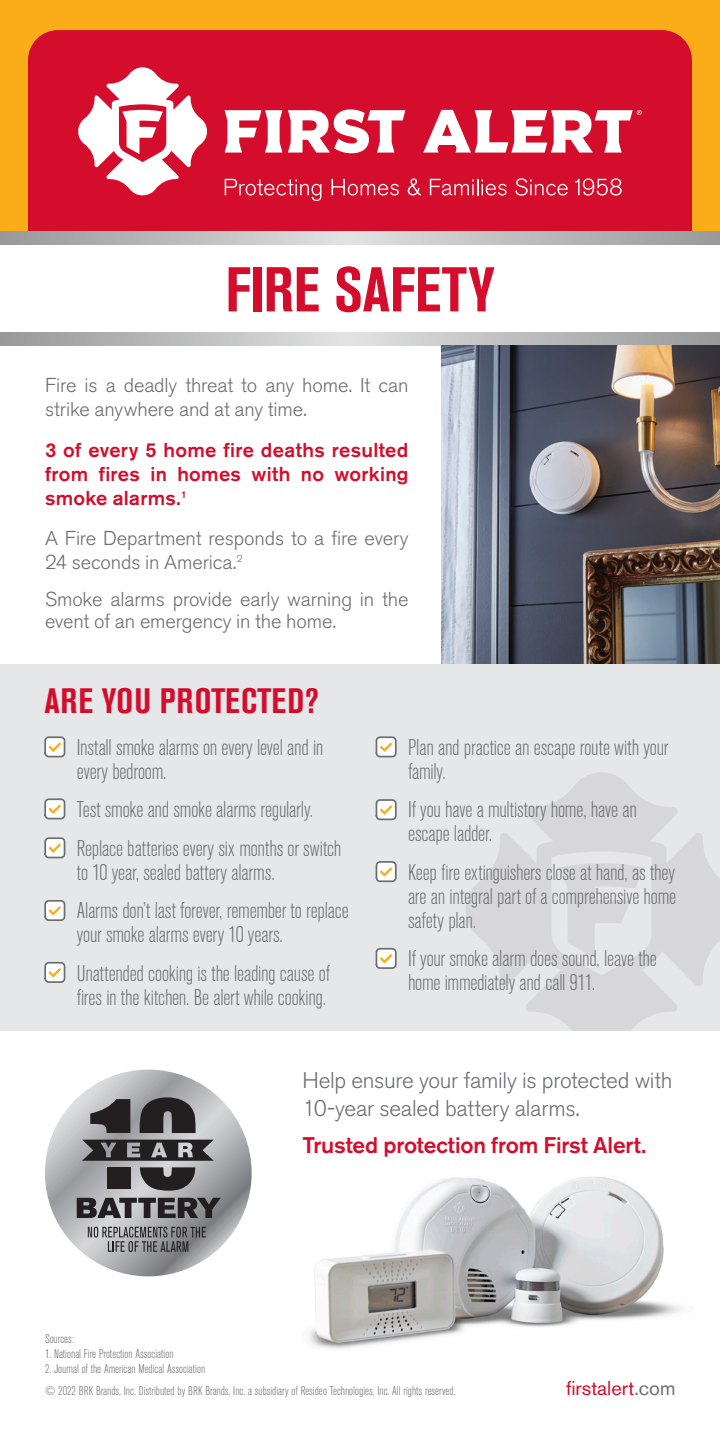
<style>
.page{position:relative;width:720px;height:1440px;background:#fff}
.page>*{position:absolute;margin:0;border:0;box-sizing:border-box;transform-origin:0 0}
.t1{font:700 condensed 62.5px "Akzidenz Grotesk BE";letter-spacing:.005em;color:#d30d2b}
.t2{font:700 condensed 35px "Akzidenz Grotesk BE";letter-spacing:.02em;color:#d30d2b}
.t3{font:300 condensed 22.5px/24px "Akzidenz Grotesk BE";letter-spacing:-.005em;color:#6c6d70}
.t4{font:300 22.5px/27.5px "Akzidenz Grotesk BE";letter-spacing:-.01em;color:#6c6d70}
.t5{font:500 22.5px "Akzidenz Grotesk BE";letter-spacing:-.01em;color:#d30d2b}
.t6{font:300 20px/24px "Akzidenz Grotesk BE";letter-spacing:-.005em;color:#6c6d70}
.t7{font:500 20px/24px "Akzidenz Grotesk BE";letter-spacing:.015em;color:#d30d2b;text-align:justify}
.t8{font:20px "Akzidenz Grotesk BE";color:#d30d2b}
.t9{font:300 condensed 12.5px/22px "Akzidenz Grotesk BE";color:#6c6d70}
.s1{color:#6c6d70}
</style>
<div class="page">
<div style="left:0;top:664px;width:720px;height:368px;background:#e6e7e9"></div>
<svg style="left:466px;top:772px;width:254px;height:260px;fill:#d7d7d9"></svg>
<svg style="left:559px;top:862px;width:85px;height:96px"></svg>
<div style="left:0;top:0;width:720px;height:345px;background:#faad19"></div>
<img style="left:309px;top:1176px;width:372px;height:173px">
<div style="left:28px;top:30px;width:664px;height:299px;background:#d30d2b;border-radius:30px"></div>
<svg style="left:0;top:232px;width:720px;height:113px;background:#bbbcbd"></svg>
<div style="left:0;top:245px;width:720px;height:87px;background:#fff"></div>
<img style="left:442px;top:345px;width:278px;height:319px">
<div style="left:376px;top:736px;width:21px;height:21px;background:#fff;border:2px solid #6c6d70;border-radius:4px"></div>
<svg style="left:380px;top:742px;width:12px;height:10px"></svg>
<div style="left:376px;top:799px;width:21px;height:21px;background:#fff;border:2px solid #6c6d70;border-radius:4px"></div>
<svg style="left:380px;top:805px;width:12px;height:10px"></svg>
<div style="left:376px;top:861px;width:21px;height:21px;background:#fff;border:2px solid #6c6d70;border-radius:4px"></div>
<svg style="left:380px;top:867px;width:12px;height:10px"></svg>
<div style="left:376px;top:948px;width:21px;height:21px;background:#fff;border:2px solid #6c6d70;border-radius:4px"></div>
<svg style="left:380px;top:954px;width:12px;height:10px"></svg>
<div style="left:44px;top:736px;width:21px;height:21px;background:#fff;border:2px solid #6c6d70;border-radius:4px"></div>
<svg style="left:48px;top:742px;width:13px;height:10px"></svg>
<div style="left:44px;top:798px;width:21px;height:21px;background:#fff;border:2px solid #6c6d70;border-radius:4px"></div>
<svg style="left:48px;top:804px;width:13px;height:10px"></svg>
<div style="left:44px;top:837px;width:21px;height:21px;background:#fff;border:2px solid #6c6d70;border-radius:4px"></div>
<svg style="left:48px;top:843px;width:13px;height:10px"></svg>
<div style="left:44px;top:900px;width:21px;height:21px;background:#fff;border:2px solid #6c6d70;border-radius:4px"></div>
<svg style="left:48px;top:906px;width:13px;height:10px"></svg>
<div style="left:44px;top:962px;width:21px;height:21px;background:#fff;border:2px solid #6c6d70;border-radius:4px"></div>
<svg style="left:48px;top:968px;width:13px;height:10px"></svg>
<svg style="left:45px;top:1070px;width:207px;height:206px"></svg>
<svg style="left:90px;top:1099px;width:40px;height:34px"></svg>
<div style="left:107px;top:1167px;width:23px;height:22px;background:#231f20"></div>
<svg style="left:82px;top:1140px;width:132px;height:21px;background:#504d4f"></svg>
<svg style="left:77px;top:1198px;width:144px;height:20px;background:#595859"></svg>
<svg style="left:88px;top:1227px;width:118px;height:25px;background:#848487"></svg>
<svg style="left:140px;top:1097px;width:56px;height:36px;background:#434042"></svg>
<svg style="left:140px;top:1167px;width:55px;height:24px"></svg>
<svg style="left:423px;top:110px;width:219px;height:43px"></svg>
<svg style="left:225px;top:110px;width:57px;height:43px"></svg>
<svg style="left:288px;top:109px;width:117px;height:44px"></svg>
<svg style="left:78px;top:67px;width:129px;height:128px"></svg>
<svg style="left:225px;top:179px;width:96px;height:22px"></svg>
<svg style="left:332px;top:179px;width:67px;height:17px"></svg>
<svg style="left:408px;top:178px;width:13px;height:17px"></svg>
<svg style="left:430px;top:179px;width:77px;height:17px"></svg>
<svg style="left:515px;top:178px;width:53px;height:18px"></svg>
<svg style="left:575px;top:178px;width:47px;height:18px"></svg>
<h1 class="t1" style="left:225px;top:254px;width:271px">FIRE SAFETY</h1>
<p class="t6" style="left:45px;top:373px;width:365px">Fire is a deadly threat to any home. It can strike anywhere and at any time.</p>
<p class="t7" style="left:45px;top:438px;width:365px">3 of every 5 home fire deaths resulted from fires in homes with no working smoke alarms.<sup>1</sup></p>
<p class="t6" style="left:45px;top:527px;width:365px">A Fire Department responds to a fire every<br>24 seconds in America.<sup>2</sup></p>
<p class="t6" style="left:45px;top:588px;width:365px;line-height:22.5px">Smoke alarms provide early warning in the event of an emergency in the home.</p>
<h2 class="t2" style="left:44px;top:681px;width:276px">ARE YOU PROTECTED?</h2>
<p class="t3" style="left:77px;top:736px;width:248px">Install smoke alarms on every level and in every bedroom.</p>
<p class="t3" style="left:77px;top:791px;width:266px;line-height:38.5px">Test smoke and smoke alarms regularly.<br>Replace batteries every six months or switch</p>
<p class="t3" style="left:77px;top:853px;width:273px;line-height:38.5px">to 10 year, sealed battery alarms.<br>Alarms don’t last forever, remember to replace</p>
<p class="t3" style="left:77px;top:916px;width:255px;line-height:38.5px">your smoke alarms every 10 years.<br>Unattended cooking is the leading cause of</p>
<p class="t3" style="left:77px;top:985px;width:251px">fires in the kitchen. Be alert while cooking.</p>
<p class="t3" style="left:408px;top:736px;width:262px">Plan and practice an escape route with your family.</p>
<p class="t3" style="left:408px;top:798px;width:230px">If you have a multistory home, have an escape ladder.</p>
<p class="t3" style="left:408px;top:861px;width:270px;text-align:justify">Keep fire extinguishers close at hand, as they are an integral part of a comprehensive home safety plan.</p>
<p class="t3" style="left:408px;top:947px;width:250px">If your smoke alarm does sound, leave the home immediately and call 911.</p>
<p class="t4" style="left:302px;top:1067px;width:372px">Help ensure your family is protected with<br>10-year sealed battery alarms.</p>
<p class="t5" style="left:302px;top:1131px;width:345px">Trusted protection from First Alert.</p>
<p class="t9" style="left:45px;top:1328px;width:31px">Sources:</p>
<p class="t9" style="left:45px;top:1343px;width:130px">1. National Fire Protection Association</p>
<p class="t9" style="left:45px;top:1358px;width:412px">2. Journal of the American Medical Association<br>© 2022 BRK Brands, Inc. Distributed by BRK Brands, Inc. a subsidiary of Resideo Technologies, Inc. All rights reserved.</p>
<p class="t8" style="left:566px;top:1376px;width:111px">firstalert<span class="s1">.com</span></p>
</div>
